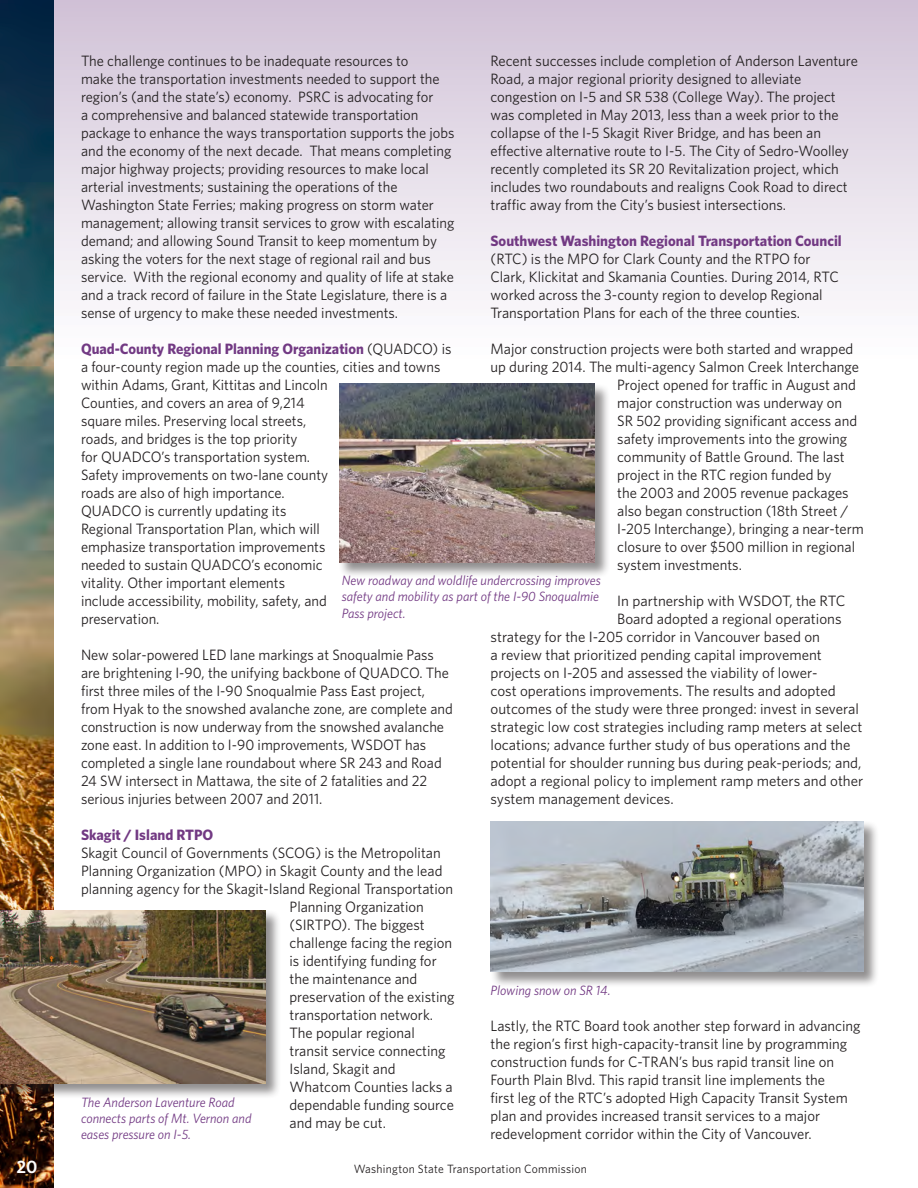
<style>
.page{position:relative;width:918px;height:1188px;background:#fff}
.page>*{position:absolute;margin:0;border:0;box-sizing:border-box;transform-origin:0 0}
.Sub-Sub_Head{font:600 18px "Whitney";color:#fff}
.Sub-Sub_Head-2{font:15px/18px "Whitney";color:#231f20}
.Sub-Sub_Head-3{font:700 15px "Whitney";color:#723983}
.Sub-Sub_Head-4{font:italic 13.5px/16.2px "Whitney";color:#723983}
.Sub-Sub_Head-5{font:12px "Whitney";letter-spacing:.02em;color:#231f20}
.s1{font-weight:700;color:#723983}
</style>
<div class="page">
<div style="left:0;top:0;width:918px;height:378px;background:linear-gradient(to bottom,#d1c2d7,#fff)"></div>
<img style="left:0;top:0;width:54px;height:1188px">
<div style="left:0;top:909px;width:281px;height:190px;background:#231f20;opacity:.5"></div>
<img style="left:0;top:910px;width:266px;height:173px">
<hr style="left:917px;top:167px;width:1px;height:153px;background:#f1ecf3">
<div style="left:338px;top:383px;width:272px;height:195px;background:#231f20;opacity:.5"></div>
<img style="left:339px;top:384px;width:256px;height:178px">
<div style="left:490px;top:820px;width:390px;height:168px;background:#231f20;opacity:.5"></div>
<img style="left:490px;top:821px;width:374px;height:151px">
<p class="Sub-Sub_Head-2" style="left:81px;top:52px;width:375px">The challenge continues to be inadequate resources to<br>make the transportation investments needed to support the region’s (and the state’s) economy. PSRC is advocating for<br>a comprehensive and balanced statewide transportation package to enhance the ways transportation supports the jobs and the economy of the next decade. That means completing major highway projects; providing resources to make local arterial investments; sustaining the operations of the Washington State Ferries; making progress on storm water management; allowing transit services to grow with escalating demand; and allowing Sound Transit to keep momentum by asking the voters for the next stage of regional rail and bus service. With the regional economy and quality of life at stake and a track record of failure in the State Legislature, there is a sense of urgency to make these needed investments.</p>
<p class="Sub-Sub_Head-2" style="left:81px;top:340px;width:372px"><span class="s1">Quad-County Regional Planning Organization</span> (QUADCO) is a four-county region made up the counties, cities and towns within Adams, Grant, Kittitas and Lincoln<br>Counties, and covers an area of 9,214<br>square miles. Preserving local streets,<br>roads, and bridges is the top priority<br>for QUADCO’s transportation system.<br>Safety improvements on two-lane county<br>roads are also of high importance.<br>QUADCO is currently updating its<br>Regional Transportation Plan, which will<br>emphasize transportation improvements<br>needed to sustain QUADCO’s economic<br>vitality. Other important elements<br>include accessibility, mobility, safety, and<br>preservation.</p>
<p class="Sub-Sub_Head-2" style="left:81px;top:646px;width:373px">New solar-powered LED lane markings at Snoqualmie Pass are brightening I-90, the unifying backbone of QUADCO. The first three miles of the I-90 Snoqualmie Pass East project, from Hyak to the snowshed avalanche zone, are complete and construction is now underway from the snowshed avalanche zone east. In addition to I-90 improvements, WSDOT has completed a single lane roundabout where SR 243 and Road 24 SW intersect in Mattawa, the site of 2 fatalities and 22 serious injuries between 2007 and 2011.</p>
<p class="Sub-Sub_Head-3" style="left:81px;top:826px;width:134px">Skagit / Island RTPO</p>
<p class="Sub-Sub_Head-2" style="left:81px;top:844px;width:361px">Skagit Council of Governments (SCOG) is the Metropolitan</p>
<p class="Sub-Sub_Head-2" style="left:81px;top:862px;width:363px">Planning Organization (MPO) in Skagit County and the lead</p>
<p class="Sub-Sub_Head-2" style="left:81px;top:880px;width:374px">planning agency for the Skagit-Island Regional Transportation</p>
<p class="Sub-Sub_Head-2" style="left:290px;top:898px;width:136px">Planning Organization</p>
<p class="Sub-Sub_Head-2" style="left:290px;top:916px;width:137px">(SIRTPO). The biggest</p>
<p class="Sub-Sub_Head-2" style="left:290px;top:934px;width:164px">challenge facing the region</p>
<p class="Sub-Sub_Head-2" style="left:290px;top:952px;width:149px">is identifying funding for</p>
<p class="Sub-Sub_Head-2" style="left:290px;top:970px;width:129px">the maintenance and</p>
<p class="Sub-Sub_Head-2" style="left:290px;top:988px;width:167px">preservation of the existing</p>
<p class="Sub-Sub_Head-2" style="left:290px;top:1006px;width:145px">transportation network.</p>
<p class="Sub-Sub_Head-2" style="left:290px;top:1024px;width:127px">The popular regional</p>
<p class="Sub-Sub_Head-2" style="left:290px;top:1042px;width:158px">transit service connecting</p>
<p class="Sub-Sub_Head-2" style="left:290px;top:1060px;width:108px">Island, Skagit and</p>
<p class="Sub-Sub_Head-2" style="left:290px;top:1078px;width:165px">Whatcom Counties lacks a</p>
<p class="Sub-Sub_Head-2" style="left:290px;top:1096px;width:166px">dependable funding source</p>
<p class="Sub-Sub_Head-2" style="left:290px;top:1114px;width:98px">and may be cut.</p>
<p class="Sub-Sub_Head-2" style="left:490px;top:52px;width:369px">Recent successes include completion of Anderson Laventure Road, a major regional priority designed to alleviate congestion on I-5 and SR 538 (College Way). The project was completed in May 2013, less than a week prior to the collapse of the I-5 Skagit River Bridge, and has been an effective alternative route to I-5. The City of Sedro-Woolley recently completed its SR 20 Revitalization project, which includes two roundabouts and realigns Cook Road to direct traffic away from the City’s busiest intersections.</p>
<p class="Sub-Sub_Head-2" style="left:490px;top:232px;width:353px"><span class="s1">Southwest Washington Regional Transportation Council </span>(RTC) is the MPO for Clark County and the RTPO for Clark, Klickitat and Skamania Counties. During 2014, RTC worked across the 3-county region to develop Regional Transportation Plans for each of the three counties.</p>
<p class="Sub-Sub_Head-2" style="left:490px;top:340px;width:364px">Major construction projects were both started and wrapped</p>
<p class="Sub-Sub_Head-2" style="left:490px;top:358px;width:370px">up during 2014. The multi-agency Salmon Creek Interchange</p>
<p class="Sub-Sub_Head-2" style="left:617px;top:376px;width:240px">Project opened for traffic in August and</p>
<p class="Sub-Sub_Head-2" style="left:617px;top:394px;width:227px">major construction was underway on</p>
<p class="Sub-Sub_Head-2" style="left:617px;top:412px;width:241px">SR 502 providing significant access and</p>
<p class="Sub-Sub_Head-2" style="left:617px;top:430px;width:232px">safety improvements into the growing</p>
<p class="Sub-Sub_Head-2" style="left:617px;top:448px;width:229px">community of Battle Ground. The last</p>
<p class="Sub-Sub_Head-2" style="left:617px;top:466px;width:216px">project in the RTC region funded by</p>
<p class="Sub-Sub_Head-2" style="left:617px;top:484px;width:233px">the 2003 and 2005 revenue packages</p>
<p class="Sub-Sub_Head-2" style="left:617px;top:502px;width:233px">also began construction (18th Street /</p>
<p class="Sub-Sub_Head-2" style="left:617px;top:520px;width:248px">I-205 Interchange), bringing a near-term</p>
<p class="Sub-Sub_Head-2" style="left:617px;top:538px;width:239px">closure to over $500 million in regional</p>
<p class="Sub-Sub_Head-2" style="left:617px;top:556px;width:126px">system investments.</p>
<p class="Sub-Sub_Head-2" style="left:617px;top:592px;width:230px">In partnership with WSDOT, the RTC</p>
<p class="Sub-Sub_Head-2" style="left:617px;top:610px;width:226px">Board adopted a regional operations</p>
<p class="Sub-Sub_Head-2" style="left:490px;top:628px;width:331px">strategy for the I-205 corridor in Vancouver based on</p>
<p class="Sub-Sub_Head-2" style="left:490px;top:646px;width:333px">a review that prioritized pending capital improvement</p>
<p class="Sub-Sub_Head-2" style="left:490px;top:664px;width:328px">projects on I-205 and assessed the viability of lower-</p>
<p class="Sub-Sub_Head-2" style="left:490px;top:682px;width:347px">cost operations improvements. The results and adopted</p>
<p class="Sub-Sub_Head-2" style="left:490px;top:700px;width:370px">outcomes of the study were three pronged: invest in several</p>
<p class="Sub-Sub_Head-2" style="left:490px;top:718px;width:374px">strategic low cost strategies including ramp meters at select</p>
<p class="Sub-Sub_Head-2" style="left:490px;top:736px;width:362px">locations; advance further study of bus operations and the</p>
<p class="Sub-Sub_Head-2" style="left:490px;top:754px;width:373px">potential for shoulder running bus during peak-periods; and,</p>
<p class="Sub-Sub_Head-2" style="left:490px;top:772px;width:374px">adopt a regional policy to implement ramp meters and other</p>
<p class="Sub-Sub_Head-2" style="left:490px;top:790px;width:185px">system management devices.</p>
<p class="Sub-Sub_Head-4" style="left:342px;top:572px;width:261px">New roadway and woldlife undercrossing improves safety and mobility as part of the I-90 Snoqualmie<br>Pass project.</p>
<p class="Sub-Sub_Head-4" style="left:490px;top:982px;width:122px">Plowing snow on SR 14.</p>
<p class="Sub-Sub_Head-2" style="left:490px;top:1017px;width:372px">Lastly, the RTC Board took another step forward in advancing the region’s first high-capacity-transit line by programming construction funds for C-TRAN’s bus rapid transit line on Fourth Plain Blvd. This rapid transit line implements the<br>first leg of the RTC’s adopted High Capacity Transit System plan and provides increased transit services to a major redevelopment corridor within the City of Vancouver.</p>
<p class="Sub-Sub_Head-4" style="left:81px;top:1094px;width:172px">The Anderson Laventure Road connects parts of Mt. Vernon and eases pressure on I-5.</p>
<p class="Sub-Sub_Head" style="left:16px;top:1155px;width:23px">20</p>
<p class="Sub-Sub_Head-5" style="left:354px;top:1161px;width:235px">Washington State Transportation Commission</p>
</div>
